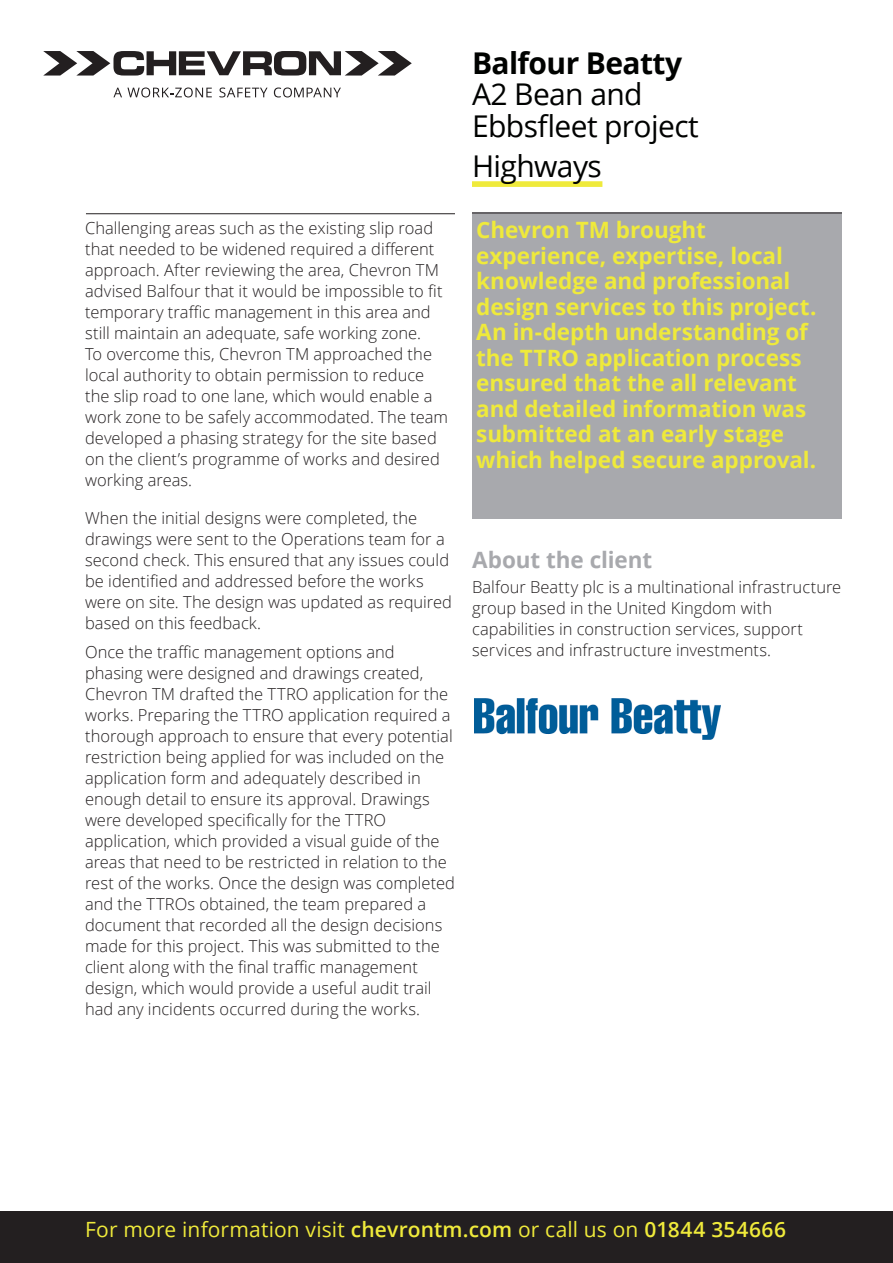
<style>
.page{position:relative;width:893px;height:1263px;background:#fff}
.page>*{position:absolute;margin:0;border:0;box-sizing:border-box;transform-origin:0 0}
.t1{font:30px/31.5px "Open Sans";letter-spacing:-.02em;color:#000200}
.t2{font:700 22.5px/25.5px "Open Sans";letter-spacing:-.005em;color:#efea3b}
.t3{font:700 22.5px "Open Sans";letter-spacing:-.005em;color:#a8a9ad}
.t4{font:21px "Open Sans";letter-spacing:.005em;color:#efea3b}
.t5{font:300 16.5px/21px "Open Sans";color:#231f20}
.s1{font-weight:700}
.s2{font-weight:600}
</style>
<div class="page">
<svg style="left:43px;top:51px;width:369px;height:25px"></svg>
<svg style="left:113px;top:87px;width:99px;height:10px"></svg>
<svg style="left:219px;top:87px;width:49px;height:10px"></svg>
<svg style="left:274px;top:87px;width:67px;height:10px"></svg>
<img style="left:474px;top:698px;width:247px;height:41px">
<div style="left:0;top:1212px;width:893px;height:51px;background:#231f20"></div>
<div style="left:472px;top:213px;width:370px;height:306px;background:#a8a9ad"></div>
<hr style="left:472px;top:213px;width:370px;height:1px;background:#231f20">
<div style="left:472px;top:181px;width:130px;height:6px;background:#efea3b"></div>
<hr style="left:86px;top:213px;width:369px;height:1px;background:#231f20">
<p class="t5" style="left:85px;top:217px;width:364px">Challenging areas such as the existing slip road that needed to be widened required a different approach. After reviewing the area, Chevron TM advised Balfour that it would be impossible to fit temporary traffic management in this area and still maintain an adequate, safe working zone.<br>To overcome this, Chevron TM approached the local authority to obtain permission to reduce the slip road to one lane, which would enable a work zone to be safely accommodated. The team developed a phasing strategy for the site based on the client’s programme of works and desired working areas.</p>
<p class="t5" style="left:85px;top:507px;width:368px">When the initial designs were completed, the drawings were sent to the Operations team for a second check. This ensured that any issues could be identified and addressed before the works were on site. The design was updated as required based on this feedback.</p>
<p class="t5" style="left:85px;top:641px;width:371px">Once the traffic management options and phasing were designed and drawings created, Chevron TM drafted the TTRO application for the works. Preparing the TTRO application required a thorough approach to ensure that every potential restriction being applied for was included on the application form and adequately described in enough detail to ensure its approval. Drawings were developed specifically for the TTRO application, which provided a visual guide of the areas that need to be restricted in relation to the rest of the works. Once the design was completed and the TTROs obtained, the team prepared a document that recorded all the design decisions made for this project. This was submitted to the client along with the final traffic management design, which would provide a useful audit trail had any incidents occurred during the works.</p>
<p class="t1" style="left:472px;top:47px;width:228px"><span class="s1">Balfour Beatty<br></span>A2 Bean and<br>Ebbsfleet project</p>
<p class="t1" style="left:472px;top:150px;width:131px">Highways</p>
<p class="t2" style="left:476px;top:217px;width:342px">Chevron TM brought experience, expertise, local knowledge and professional design services to this project.<br>An in-depth understanding of the TTRO application process ensured that the all relevant and detailed information was submitted at an early stage which helped secure approval.</p>
<p class="t3" style="left:472px;top:544px;width:182px">About the client</p>
<p class="t5" style="left:472px;top:576px;width:371px">Balfour Beatty plc is a multinational infrastructure group based in the United Kingdom with capabilities in construction services, support services and infrastructure investments.</p>
<p class="t4" style="left:85px;top:1214px;width:703px">For more information visit <span class="s2">chevrontm.com</span> or call us on <span class="s2">01844 354666</span></p>
</div>
